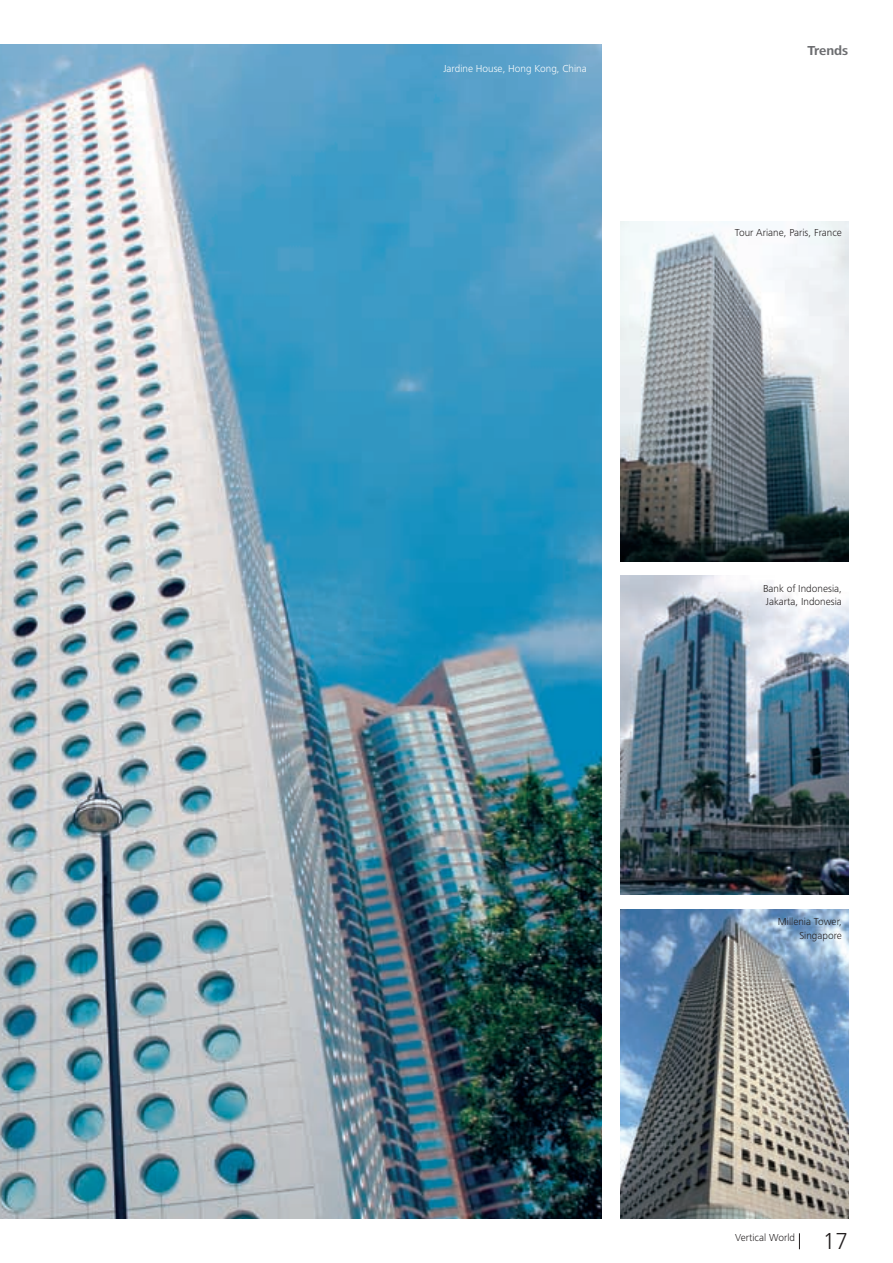
<style>
.page{position:relative;width:893px;height:1263px;background:#fff}
.page>*{position:absolute;margin:0;border:0;box-sizing:border-box;transform-origin:0 0}
.t1{font:300 24px "Frutiger Next LTCE";color:#231f20}
.t2{font:700 13.5px "Frutiger Next LTCE";color:#6c6d70}
.t3{font:300 10.5px/13.5px "Frutiger Next LTCE";color:#231f20}
.t4{font:300 10.5px "Frutiger Next LTCE";color:#fff}
</style>
<div class="page">
<svg style="left:799px;top:1233px;width:1px;height:16px"></svg>
<img style="left:0;top:45px;width:601px;height:1173px">
<img style="left:621px;top:221px;width:227px;height:340px">
<img style="left:621px;top:576px;width:227px;height:319px">
<img style="left:621px;top:909px;width:227px;height:309px">
<p class="t4" style="left:443px;top:62px;width:145px">Jardine House, Hong Kong, China</p>
<p class="t2" style="left:807px;top:43px;width:42px">Trends</p>
<p class="t3" style="left:735px;top:226px;width:109px">Tour Ariane, Paris, France</p>
<p class="t3" style="left:763px;top:582px;width:80px">Bank of Indonesia,<br>Jakarta, Indonesia</p>
<p class="t3" style="left:778px;top:915px;width:66px;text-align:right">Millenia Tower,<br>Singapore</p>
<p class="t3" style="left:735px;top:1231px;width:62px">Vertical World</p>
<h1 class="t1" style="left:823px;top:1227px;width:27px">17</h1>
</div>
